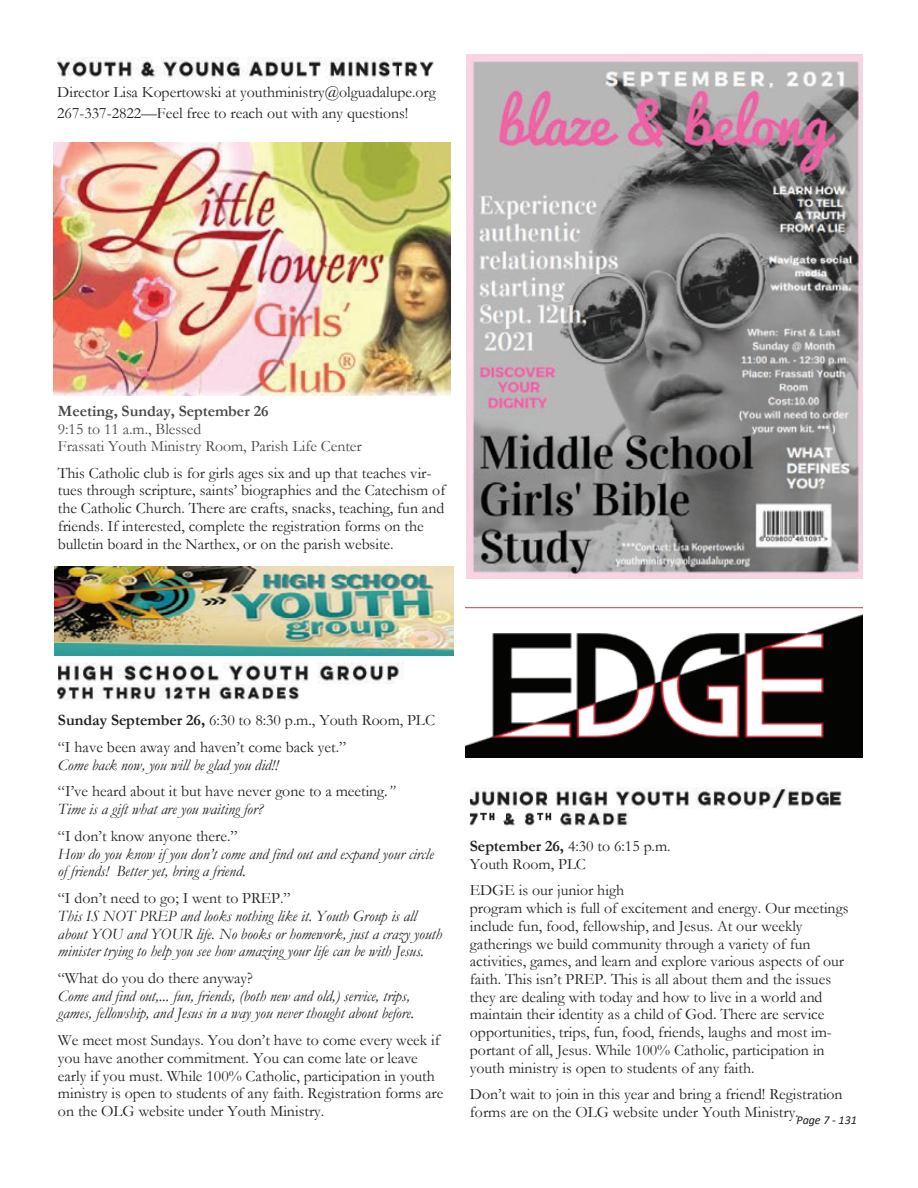
<style>
.page{position:relative;width:918px;height:1188px;background:#fff}
.page>*{position:absolute;margin:0;border:0;box-sizing:border-box;transform-origin:0 0}
.t1{font:15.9px/17.7px "Garamond";color:#231f20}
.t2{font:italic 15.9px/17.9px "Garamond";color:#231f20}
.t3{font:15.9px/17.7px "Garamond";color:#474849}
.t4{font:700 15.9px "Garamond";letter-spacing:-.005em;color:#474849}
.t5{font:italic 12px "Calibri";color:#231f20}
.s1{font-weight:700}
.s2{font-style:italic}
</style>
<div class="page">
<img style="left:57px;top:58px;width:377px;height:22px">
<img style="left:54px;top:143px;width:396px;height:252px">
<img style="left:467px;top:54px;width:395px;height:525px">
<img style="left:54px;top:567px;width:399px;height:89px">
<img style="left:58px;top:662px;width:346px;height:22px">
<img style="left:58px;top:684px;width:242px;height:17px">
<img style="left:470px;top:787px;width:360px;height:22px">
<img style="left:830px;top:791px;width:12px;height:15px">
<img style="left:470px;top:822px;width:5px;height:4px">
<img style="left:504px;top:812px;width:31px;height:14px">
<svg style="left:470px;top:812px;width:35px;height:10px"></svg>
<img style="left:560px;top:810px;width:69px;height:17px">
<svg style="left:537px;top:811px;width:25px;height:11px"></svg>
<img style="left:466px;top:608px;width:396px;height:149px">
<p class="t1" style="left:57px;top:82px;width:380px;line-height:21.1px">Director Lisa Kopertowski at youthministry@olguadalupe.org<br>267-337-2822—Feel free to reach out with any questions!</p>
<p class="t4" style="left:58px;top:402px;width:212px">Meeting, Sunday, September 26</p>
<p class="t3" style="left:58px;top:420px;width:306px">9:15 to 11 a.m., Blessed<br>Frassati Youth Ministry Room, Parish Life Center</p>
<p class="t1" style="left:58px;top:464px;width:389px">This Catholic club is for girls ages six and up that teaches vir&shy;tues through scripture, saints’ biographies and the Catechism of the Catholic Church. There are crafts, snacks, teaching, fun and friends. If interested, complete the registration forms on the bulletin board in the Narthex, or on the parish website.</p>
<p class="t1" style="left:58px;top:707px;width:379px;line-height:26.7px"><span class="s1">Sunday September 26,</span> 6:30 to 8:30 p.m., Youth Room, PLC “I have been away and haven’t come back yet.”</p>
<p class="t1" style="left:58px;top:752px;width:338px;line-height:26.7px"><span class="s2">Come back now, you will be glad you did!!<br></span>“I’ve heard about it but have never gone to a meeting<span class="s2">.”</span></p>
<p class="t2" style="left:58px;top:801px;width:207px">Time is a gift what are you waiting for?</p>
<p class="t1" style="left:58px;top:827px;width:181px">“I don’t know anyone there.”</p>
<p class="t2" style="left:58px;top:845px;width:377px">How do you know if you don’t come and find out and expand your circle of friends! Better yet, bring a friend.</p>
<p class="t1" style="left:58px;top:889px;width:234px">“I don’t need to go; I went to PREP.”</p>
<p class="t2" style="left:58px;top:907px;width:386px">This IS NOT PREP and looks nothing like it. Youth Group is all about YOU and YOUR life. No books or homework, just a crazy youth minister trying to help you see how amazing your life can be with Jesus.</p>
<p class="t1" style="left:58px;top:969px;width:197px">“What do you do there anyway?</p>
<p class="t2" style="left:58px;top:987px;width:358px">Come and find out,... fun, friends, (both new and old,) service, trips, games, fellowship, and Jesus in a way you never thought about before.</p>
<p class="t1" style="left:58px;top:1031px;width:387px">We meet most Sundays. You don’t have to come every week if you have another commitment. You can come late or leave early if you must. While 100% Catholic, participation in youth ministry is open to students of any faith. Registration forms are on the OLG website under Youth Ministry.</p>
<p class="t1" style="left:470px;top:837px;width:202px"><span class="s1">September 26,</span> 4:30 to 6:15 p.m.<br>Youth Room, PLC</p>
<p class="t1" style="left:470px;top:882px;width:380px">EDGE is our junior high<br>program which is full of excitement and energy. Our meetings include fun, food, fellowship, and Jesus. At our weekly gatherings we build community through a variety of fun activities, games, and learn and explore various aspects of our faith. This isn’t PREP. This is all about them and the issues they are dealing with today and how to live in a world and maintain their identity as a child of God. There are service opportunities, trips, fun, food, friends, laughs and most im&shy;portant of all, Jesus. While 100% Catholic, participation in youth ministry is open to students of any faith.</p>
<p class="t1" style="left:470px;top:1086px;width:374px">Don’t wait to join in this year and bring a friend! Registration forms are on the OLG website under Youth Ministry.</p>
<p class="t5" style="left:796px;top:1115px;width:62px">Page 7 - 131</p>
</div>
